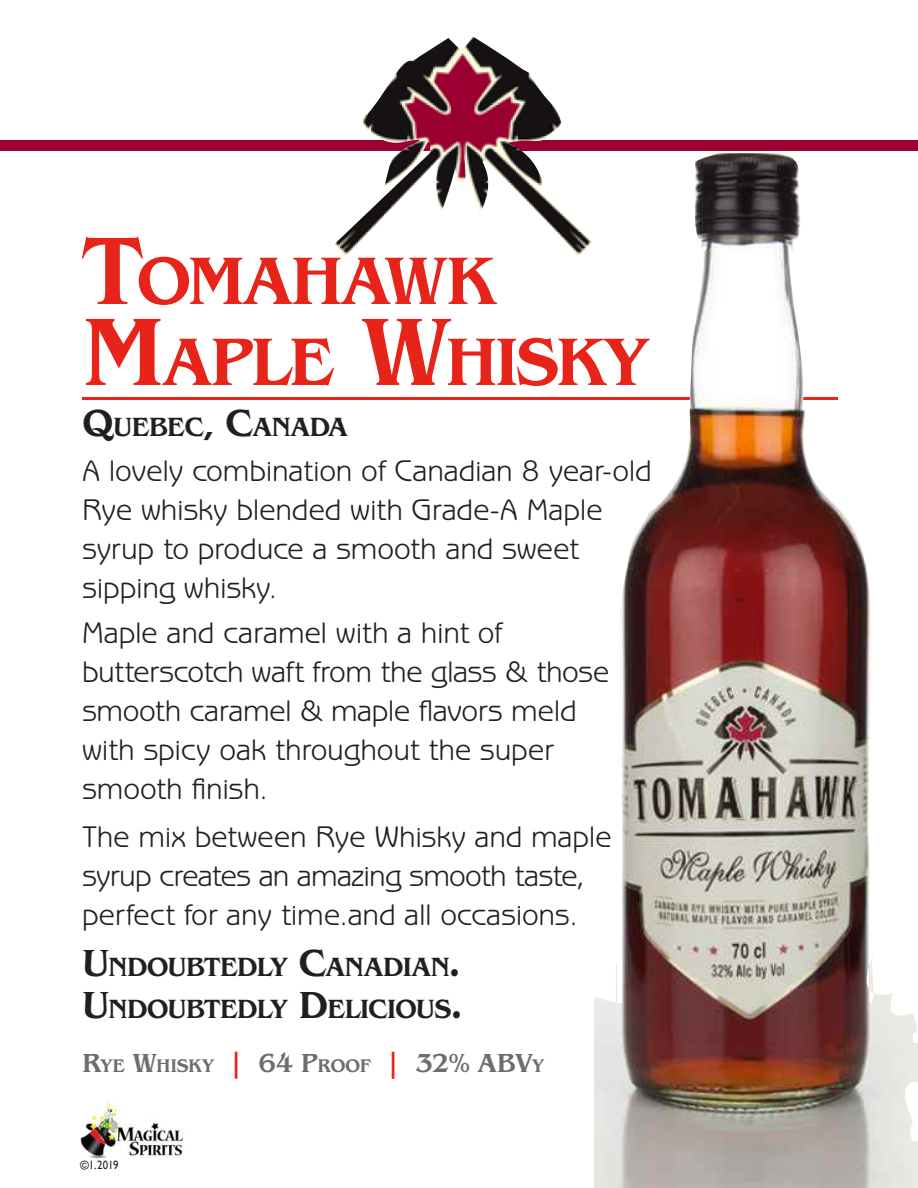
<style>
.page{position:relative;width:918px;height:1188px;background:#fff}
.page>*{position:absolute;margin:0;border:0;box-sizing:border-box;transform-origin:0 0}
.Sell_Sheet_Header{font:500 69.3px/81px "Benguiat Std";letter-spacing:-.05em;color:#e72419}
.Sell_sheet_descripti{font:30px/39px "Benguiat Gothic";letter-spacing:-.01em;color:#231f20}
.appellation{font:30px/39px "Benguiat Gothic";letter-spacing:-.01em;color:#231f20}
.Sell_sheet_descripti-2{font:500 27.3px/42px "Benguiat Std";letter-spacing:-.035em;color:#231f20}
.appellation-2{font:500 27.3px "Benguiat Std";letter-spacing:-.025em;color:#231f20}
.appellation-3{font:500 18.9px "Benguiat Std";letter-spacing:-.02em;color:#6c6d70}
.t1{font:12px "Gill Sans";color:#231f20}
.s1{font-size:99px}
.s2{font-size:39px}
.s3{font-size:27px}
.s4{font-size:27px;color:#e72419}
</style>
<div class="page">
<img style="left:80px;top:1102px;width:103px;height:57px">
<hr style="left:82px;top:397px;width:756px;height:3px;background:#e72419">
<div style="left:0;top:140px;width:918px;height:10px;background:#9c0030"></div>
<img style="left:594px;top:153px;width:324px;height:1035px">
<img style="left:335px;top:37px;width:257px;height:221px">
<p class="Sell_Sheet_Header" style="left:82px;top:241px;width:568px"><span class="s1">T</span>OMAHAWK<br><span class="s1">M</span>APLE <span class="s1">W</span>HISKY</p>
<p class="appellation-2" style="left:82px;top:412px;width:267px"><span class="s2">Q</span>UEBEC<span class="s2">, C</span>ANADA</p>
<p class="appellation" style="left:82px;top:452px;width:571px">A lovely combination of Canadian 8 year-old Rye whisky blended with Grade-A Maple syrup to produce a smooth and sweet sipping whisky.</p>
<p class="Sell_sheet_descripti" style="left:82px;top:614px;width:529px">Maple and caramel with a hint of butterscotch waft from the glass &amp; those smooth caramel &amp; maple flavors meld with spicy oak throughout the super smooth finish.</p>
<p class="Sell_sheet_descripti" style="left:82px;top:818px;width:531px">The mix between Rye Whisky and maple syrup creates an amazing smooth taste, perfect for any time.and all occasions.</p>
<p class="Sell_sheet_descripti-2" style="left:82px;top:946px;width:382px"><span class="s2">U</span>NDOUBTEDLY <span class="s2">C</span>ANADIAN<span class="s2">.<br>U</span>NDOUBTEDLY <span class="s2">D</span>ELICIOUS<span class="s2">.</span></p>
<p class="appellation-3" style="left:82px;top:1055px;width:464px"><span class="s3">R</span>YE <span class="s3">W</span>HISKY <span class="s4">|</span> <span class="s3">64 P</span>ROOF <span class="s4">|</span> <span class="s3">32% ABV</span>Y</p>
<p class="t1" style="left:80px;top:1158px;width:40px">©1.2019</p>
</div>
